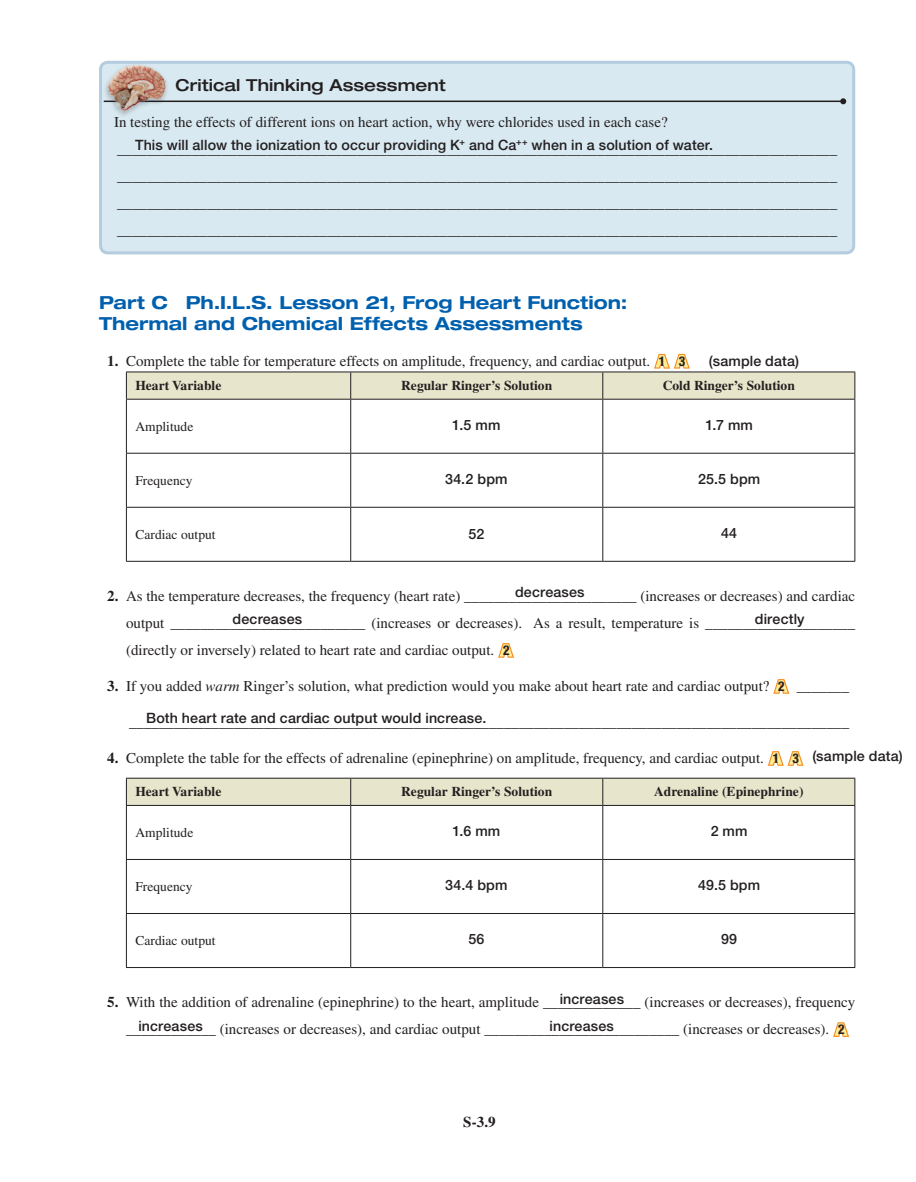
<style>
.page{position:relative;width:916px;height:1182px;background:#fff}
.page>*{position:absolute;margin:0;border:0;box-sizing:border-box;transform-origin:0 0}
.t1{font:700 expanded 18px/21px "Helvetica Neue LT Std";letter-spacing:.005em;color:#0160ae}
.t2{font:500 expanded 16.5px "Helvetica Neue LT Std";letter-spacing:.005em;color:#231f20}
.t3{font:15px/27px "Times LT Std";color:#231f20;text-align:justify}
.t4{font:700 15px "Times LT Std";color:#231f20}
.t5{font:500 14.25px "Helvetica Neue LT Std";letter-spacing:.01em;color:#231f20}
.t6{font:700 13.5px "Times LT Std";color:#231f20}
.t7{font:13.5px "Times LT Std";color:#231f20}
.s1{font-weight:700}
.s2{font-family:"Helvetica Neue LT Std";font-weight:700;font-stretch:condensed;font-size:13.5px}
.s3{font-style:italic}
</style>
<div class="page">
<svg style="left:126px;top:354px;width:729px;height:45px"></svg>
<hr style="left:126px;top:399px;width:225px;height:1px;background:#231f20">
<hr style="left:126px;top:399px;width:1px;height:54px;background:#231f20">
<hr style="left:351px;top:399px;width:252px;height:1px;background:#231f20">
<hr style="left:350px;top:399px;width:1px;height:54px;background:#231f20">
<hr style="left:603px;top:399px;width:252px;height:1px;background:#231f20">
<hr style="left:602px;top:399px;width:1px;height:54px;background:#231f20">
<hr style="left:854px;top:399px;width:1px;height:54px;background:#231f20">
<hr style="left:126px;top:453px;width:225px;height:1px;background:#231f20">
<hr style="left:126px;top:453px;width:1px;height:54px;background:#231f20">
<hr style="left:351px;top:453px;width:252px;height:1px;background:#231f20">
<hr style="left:350px;top:453px;width:1px;height:54px;background:#231f20">
<hr style="left:603px;top:453px;width:252px;height:1px;background:#231f20">
<hr style="left:602px;top:453px;width:1px;height:54px;background:#231f20">
<hr style="left:854px;top:453px;width:1px;height:54px;background:#231f20">
<hr style="left:126px;top:507px;width:225px;height:1px;background:#231f20">
<hr style="left:126px;top:507px;width:1px;height:54px;background:#231f20">
<hr style="left:351px;top:507px;width:252px;height:1px;background:#231f20">
<hr style="left:350px;top:507px;width:1px;height:54px;background:#231f20">
<hr style="left:603px;top:507px;width:252px;height:1px;background:#231f20">
<hr style="left:602px;top:507px;width:1px;height:54px;background:#231f20">
<hr style="left:854px;top:507px;width:1px;height:54px;background:#231f20">
<hr style="left:126px;top:561px;width:225px;height:1px;background:#231f20">
<hr style="left:351px;top:561px;width:252px;height:1px;background:#231f20">
<hr style="left:603px;top:561px;width:252px;height:1px;background:#231f20">
<svg style="left:498px;top:643px;width:16px;height:14px"></svg>
<svg style="left:773px;top:679px;width:16px;height:14px"></svg>
<svg style="left:768px;top:751px;width:35px;height:14px"></svg>
<hr style="left:126px;top:777px;width:225px;height:1px;background:#231f20">
<hr style="left:351px;top:777px;width:252px;height:1px;background:#231f20">
<hr style="left:603px;top:777px;width:252px;height:1px;background:#231f20">
<svg style="left:126px;top:778px;width:729px;height:27px;background:#e0dec5"></svg>
<hr style="left:126px;top:805px;width:225px;height:1px;background:#231f20">
<hr style="left:126px;top:805px;width:1px;height:54px;background:#231f20">
<hr style="left:351px;top:805px;width:252px;height:1px;background:#231f20">
<hr style="left:350px;top:805px;width:1px;height:54px;background:#231f20">
<hr style="left:603px;top:805px;width:252px;height:1px;background:#231f20">
<hr style="left:602px;top:805px;width:1px;height:54px;background:#231f20">
<hr style="left:854px;top:805px;width:1px;height:54px;background:#231f20">
<hr style="left:126px;top:859px;width:225px;height:1px;background:#231f20">
<hr style="left:126px;top:859px;width:1px;height:54px;background:#231f20">
<hr style="left:351px;top:859px;width:252px;height:1px;background:#231f20">
<hr style="left:350px;top:859px;width:1px;height:54px;background:#231f20">
<hr style="left:603px;top:859px;width:252px;height:1px;background:#231f20">
<hr style="left:602px;top:859px;width:1px;height:54px;background:#231f20">
<hr style="left:854px;top:859px;width:1px;height:54px;background:#231f20">
<hr style="left:126px;top:913px;width:225px;height:1px;background:#231f20">
<hr style="left:126px;top:913px;width:1px;height:54px;background:#231f20">
<hr style="left:351px;top:913px;width:252px;height:1px;background:#231f20">
<hr style="left:350px;top:913px;width:1px;height:54px;background:#231f20">
<hr style="left:603px;top:913px;width:252px;height:1px;background:#231f20">
<hr style="left:602px;top:913px;width:1px;height:54px;background:#231f20">
<hr style="left:854px;top:913px;width:1px;height:54px;background:#231f20">
<hr style="left:126px;top:967px;width:225px;height:1px;background:#231f20">
<hr style="left:351px;top:967px;width:252px;height:1px;background:#231f20">
<hr style="left:603px;top:967px;width:252px;height:1px;background:#231f20">
<svg style="left:833px;top:1022px;width:16px;height:14px"></svg>
<div style="left:100px;top:62px;width:753px;height:191px;background:#d8e9f1;border-radius:8px"></div>
<hr style="left:104px;top:101px;width:739px;height:1px;background:#231f20">
<svg style="left:840px;top:98px;width:6px;height:6px"></svg>
<div style="left:99px;top:61px;width:756px;height:193px;border:3px solid #b4ccdf;border-radius:8px"></div>
<div style="left:102px;top:62px;width:67px;height:57px;background:#d8e9f1"></div>
<img style="left:104px;top:60px;width:67px;height:55px">
<p class="t2" style="left:176px;top:75px;width:272px">Critical Thinking Assessment</p>
<p class="t3" style="left:114px;top:108px;width:724px;text-align:left">In testing the effects of different ions on heart action, why were chlorides used in each case? ________________________________________________________________________________________________ ________________________________________________________________________________________________ ________________________________________________________________________________________________ ________________________________________________________________________________________________</p>
<p class="t5" style="left:135px;top:137px;width:579px">This will allow the ionization to occur providing K<sup>+</sup> and Ca<sup>++</sup> when in a solution of water.</p>
<p class="t1" style="left:99px;top:291px;width:530px">Part C Ph.I.L.S. Lesson 21, Frog Heart Function:<br>Thermal and Chemical Effects Assessments</p>
<p class="t3" style="left:107px;top:347px;width:579px"><span class="s1">1.</span> Complete the table for temperature effects on amplitude, frequency, and cardiac output. <span class="s2">1 3</span></p>
<p class="t6" style="left:135px;top:377px;width:87px">Heart Variable</p>
<p class="t6" style="left:401px;top:377px;width:153px">Regular Ringer’s Solution</p>
<p class="t6" style="left:663px;top:377px;width:134px">Cold Ringer’s Solution</p>
<p class="t7" style="left:135px;top:418px;width:59px">Amplitude</p>
<p class="t5" style="left:709px;top:352px;width:92px">(sample data)</p>
<p class="t5" style="left:705px;top:417px;width:49px">1.7 mm</p>
<p class="t5" style="left:452px;top:417px;width:50px">1.5 mm</p>
<p class="t7" style="left:135px;top:472px;width:58px">Frequency</p>
<p class="t7" style="left:135px;top:526px;width:82px">Cardiac output</p>
<p class="t5" style="left:445px;top:471px;width:64px">34.2 bpm</p>
<p class="t5" style="left:468px;top:525px;width:17px">52</p>
<p class="t5" style="left:698px;top:471px;width:64px">25.5 bpm</p>
<p class="t5" style="left:721px;top:525px;width:18px">44</p>
<p class="t5" style="left:515px;top:583px;width:71px">decreases</p>
<p class="t3" style="left:126px;top:582px;width:730px;text-indent:-19px"><span class="s1">2.</span> As the temperature decreases, the frequency (heart rate) _______________________ (increases or decreases) and cardiac output __________________________ (increases or decreases). As a result, temperature is ____________________ (directly or inversely) related to heart rate and cardiac output. <span class="s2">2</span></p>
<p class="t3" style="left:107px;top:672px;width:743px"><span class="s1">3.</span> If you added <span class="s3">warm</span> Ringer’s solution, what prediction would you make about heart rate and cardiac output? <span class="s2">2</span> _______</p>
<p class="t3" style="left:129px;top:708px;width:721px">________________________________________________________________________________________________</p>
<p class="t3" style="left:107px;top:744px;width:693px"><span class="s1">4.</span> Complete the table for the effects of adrenaline (epinephrine) on amplitude, frequency, and cardiac output. <span class="s2">1 3</span></p>
<p class="t6" style="left:135px;top:783px;width:87px">Heart Variable</p>
<p class="t6" style="left:401px;top:783px;width:153px">Regular Ringer’s Solution</p>
<p class="t6" style="left:654px;top:783px;width:151px">Adrenaline (Epinephrine)</p>
<p class="t7" style="left:135px;top:824px;width:59px">Amplitude</p>
<p class="t5" style="left:233px;top:610px;width:71px">decreases</p>
<p class="t5" style="left:755px;top:610px;width:51px">directly</p>
<p class="t5" style="left:146px;top:709px;width:341px">Both heart rate and cardiac output would increase.</p>
<p class="t5" style="left:812px;top:747px;width:92px">(sample data)</p>
<p class="t5" style="left:711px;top:822px;width:38px">2 mm</p>
<p class="t5" style="left:452px;top:822px;width:50px">1.6 mm</p>
<p class="t7" style="left:135px;top:878px;width:58px">Frequency</p>
<p class="t7" style="left:135px;top:932px;width:82px">Cardiac output</p>
<p class="t5" style="left:445px;top:876px;width:64px">34.4 bpm</p>
<p class="t5" style="left:468px;top:930px;width:18px">56</p>
<p class="t5" style="left:698px;top:876px;width:64px">49.5 bpm</p>
<p class="t5" style="left:721px;top:930px;width:18px">99</p>
<p class="t5" style="left:560px;top:990px;width:66px">increases</p>
<p class="t3" style="left:107px;top:988px;width:749px;text-align:center"><span class="s1">5.</span> With the addition of adrenaline (epinephrine) to the heart, amplitude _____________ (increases or decreases), frequency ____________ (increases or decreases), and cardiac output __________________________ (increases or decreases). <span class="s2">2</span></p>
<p class="t5" style="left:138px;top:1017px;width:66px">increases</p>
<p class="t5" style="left:549px;top:1017px;width:66px">increases</p>
<p class="t4" style="left:463px;top:1112px;width:34px">S-3.9</p>
</div>
